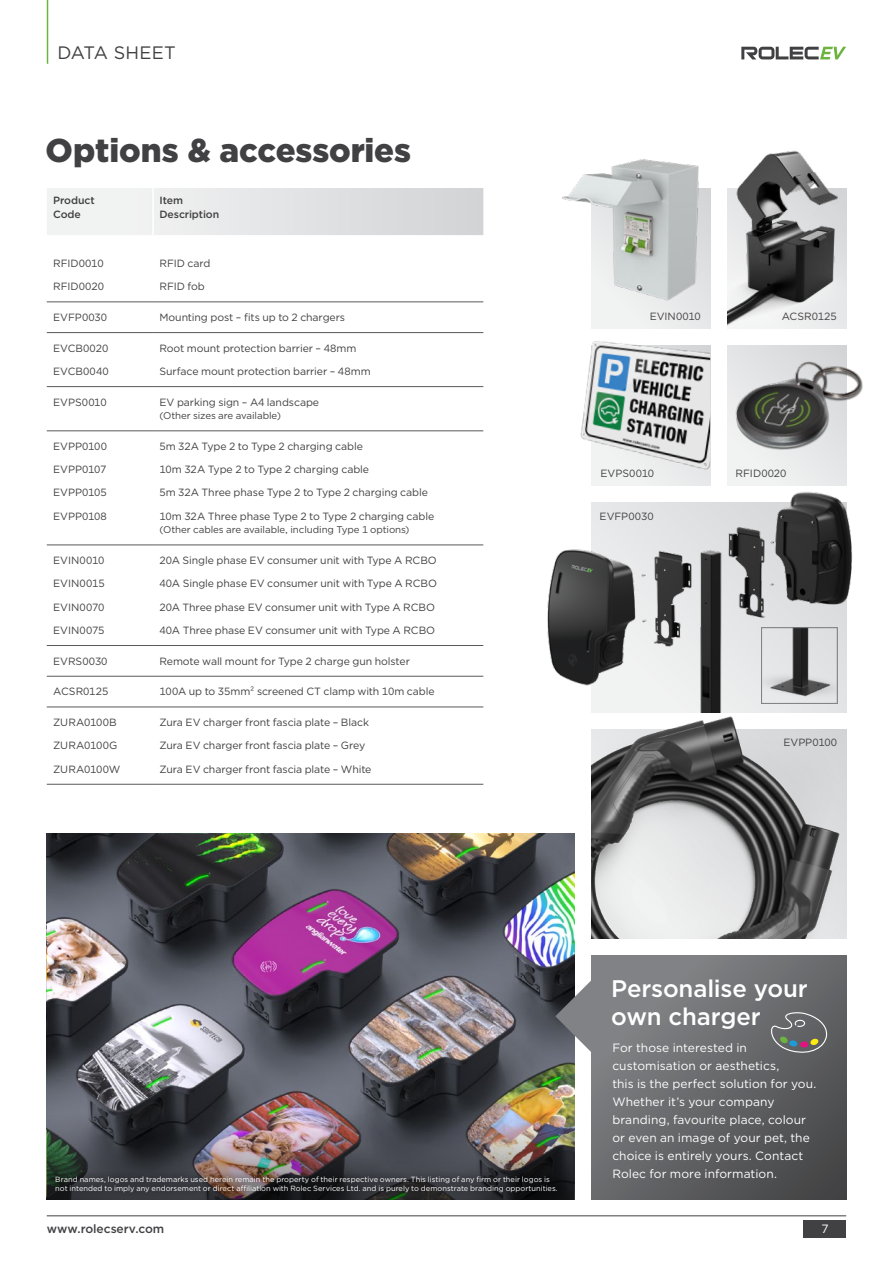
<style>
.page{position:relative;width:893px;height:1263px;background:#fff}
.page>*{position:absolute;margin:0;border:0;box-sizing:border-box;transform-origin:0 0}
.t1{font:900 33px "Gotham";letter-spacing:-.005em;color:#414042}
.t2{font:500 24px/28.5px "Gotham";letter-spacing:-.005em;color:#fff}
.t3{font:18px "Gotham";letter-spacing:.005em;color:#414042}
.t4{font:12px/18px "Gotham";letter-spacing:.005em;color:#fff}
.t5{font:500 12px "Gotham";letter-spacing:-.005em;color:#414042}
.t6{font:10.5px "Gotham";letter-spacing:-.01em;color:#414042}
.t7{font:500 10.5px/14.2px "Gotham";letter-spacing:-.01em;color:#414042}
.t8{font:10.5px "Gotham";letter-spacing:.01em;color:#414042}
.t9{font:9.75px "Gotham";letter-spacing:-.005em;color:#414042}
.t10{font:7.5px/9px "Gotham";color:#fff}
</style>
<div class="page">
<img style="left:327px;top:833px;width:247px;height:280px">
<svg style="left:591px;top:956px;width:255px;height:243px;background:#656669"></svg>
<img style="left:47px;top:833px;width:280px;height:280px">
<div style="left:591px;top:188px;width:119px;height:140px;background:#efeff0"></div>
<svg style="left:555px;top:972px;width:89px;height:89px;background:#7c7e81"></svg>
<img style="left:47px;top:1113px;width:527px;height:86px">
<hr style="left:47px;top:0;width:1px;height:64px;background:#6cb33f">
<hr style="left:47px;top:1215px;width:799px;height:1px;background:#414042">
<div style="left:804px;top:1220px;width:42px;height:18px;background:#414042"></div>
<svg style="left:741px;top:47px;width:105px;height:12px"></svg>
<svg style="left:47px;top:188px;width:436px;height:47px"></svg>
<hr style="left:152px;top:188px;width:2px;height:47px;background:#fff">
<hr style="left:47px;top:302px;width:106px;height:1px;background:#58595b">
<hr style="left:153px;top:302px;width:330px;height:1px;background:#58595b">
<hr style="left:47px;top:332px;width:106px;height:1px;background:#58595b">
<hr style="left:153px;top:332px;width:330px;height:1px;background:#58595b">
<hr style="left:47px;top:386px;width:106px;height:1px;background:#58595b">
<hr style="left:153px;top:386px;width:330px;height:1px;background:#58595b">
<hr style="left:47px;top:431px;width:106px;height:1px;background:#58595b">
<hr style="left:153px;top:431px;width:330px;height:1px;background:#58595b">
<hr style="left:47px;top:545px;width:106px;height:1px;background:#58595b">
<hr style="left:153px;top:545px;width:330px;height:1px;background:#58595b">
<hr style="left:47px;top:645px;width:106px;height:1px;background:#58595b">
<hr style="left:153px;top:645px;width:330px;height:1px;background:#58595b">
<hr style="left:47px;top:676px;width:106px;height:1px;background:#58595b">
<hr style="left:153px;top:676px;width:330px;height:1px;background:#58595b">
<hr style="left:47px;top:707px;width:106px;height:1px;background:#58595b">
<hr style="left:153px;top:707px;width:330px;height:1px;background:#58595b">
<hr style="left:47px;top:784px;width:106px;height:1px;background:#58595b">
<hr style="left:153px;top:784px;width:330px;height:1px;background:#58595b">
<img style="left:727px;top:345px;width:136px;height:88px">
<img style="left:581px;top:341px;width:129px;height:92px">
<div style="left:49px;top:1169px;width:514px;height:29px;background:#000;opacity:.75"></div>
<svg style="left:767px;top:1012px;width:62px;height:45px;background:#707170"></svg>
<img style="left:727px;top:150px;width:119px;height:178px">
<img style="left:562px;top:159px;width:148px;height:153px">
<img style="left:547px;top:433px;width:306px;height:279px">
<img style="left:763px;top:629px;width:73px;height:73px">
<div style="left:761px;top:627px;width:77px;height:77px;border:1px solid #808285"></div>
<img style="left:591px;top:712px;width:255px;height:227px">
<h3 class="t3" style="left:57px;top:42px;width:120px">DATA SHEET</h3>
<h1 class="t1" style="left:46px;top:128px;width:367px">Options &amp; accessories</h1>
<p class="t7" style="left:53px;top:193px;width:43px">Product<br>Code</p>
<p class="t7" style="left:159px;top:193px;width:61px">Item<br>Description</p>
<p class="t6" style="left:53px;top:256px;width:52px">RFID0010</p>
<p class="t6" style="left:159px;top:256px;width:53px">RFID card</p>
<p class="t6" style="left:53px;top:280px;width:52px">RFID0020</p>
<p class="t6" style="left:159px;top:280px;width:47px">RFID fob</p>
<p class="t6" style="left:53px;top:310px;width:56px">EVFP0030</p>
<p class="t6" style="left:159px;top:310px;width:187px">Mounting post – fits up to 2 chargers</p>
<p class="t6" style="left:53px;top:341px;width:57px">EVCB0020</p>
<p class="t6" style="left:159px;top:341px;width:198px">Root mount protection barrier – 48mm</p>
<p class="t8" style="left:53px;top:364px;width:57px">EVCB0040</p>
<p class="t6" style="left:159px;top:364px;width:213px">Surface mount protection barrier – 48mm</p>
<p class="t6" style="left:53px;top:395px;width:55px">EVPS0010</p>
<p class="t6" style="left:159px;top:395px;width:161px">EV parking sign – A4 landscape</p>
<p class="t9" style="left:159px;top:409px;width:123px">(Other sizes are available)</p>
<p class="t6" style="left:53px;top:439px;width:55px">EVPP0100</p>
<p class="t6" style="left:159px;top:439px;width:205px">5m 32A Type 2 to Type 2 charging cable</p>
<p class="t6" style="left:53px;top:463px;width:55px">EVPP0107</p>
<p class="t6" style="left:159px;top:463px;width:211px">10m 32A Type 2 to Type 2 charging cable</p>
<p class="t6" style="left:53px;top:486px;width:55px">EVPP0105</p>
<p class="t6" style="left:159px;top:486px;width:270px">5m 32A Three phase Type 2 to Type 2 charging cable</p>
<p class="t6" style="left:53px;top:509px;width:55px">EVPP0108</p>
<p class="t6" style="left:159px;top:509px;width:276px">10m 32A Three phase Type 2 to Type 2 charging cable</p>
<p class="t9" style="left:159px;top:523px;width:252px">(Other cables are available, including Type 1 options)</p>
<p class="t6" style="left:53px;top:553px;width:53px">EVIN0010</p>
<p class="t6" style="left:159px;top:553px;width:279px">20A Single phase EV consumer unit with Type A RCBO</p>
<p class="t8" style="left:53px;top:577px;width:53px">EVIN0015</p>
<p class="t6" style="left:159px;top:577px;width:279px">40A Single phase EV consumer unit with Type A RCBO</p>
<p class="t6" style="left:53px;top:600px;width:53px">EVIN0070</p>
<p class="t6" style="left:159px;top:600px;width:277px">20A Three phase EV consumer unit with Type A RCBO</p>
<p class="t6" style="left:53px;top:623px;width:53px">EVIN0075</p>
<p class="t6" style="left:159px;top:623px;width:277px">40A Three phase EV consumer unit with Type A RCBO</p>
<p class="t6" style="left:53px;top:654px;width:56px">EVRS0030</p>
<p class="t6" style="left:159px;top:654px;width:252px">Remote wall mount for Type 2 charge gun holster</p>
<p class="t6" style="left:53px;top:685px;width:57px">ACSR0125</p>
<p class="t6" style="left:159px;top:685px;width:277px">100A up to 35mm² screened CT clamp with 10m cable</p>
<p class="t6" style="left:53px;top:715px;width:65px">ZURA0100B</p>
<p class="t6" style="left:159px;top:715px;width:211px">Zura EV charger front fascia plate – Black</p>
<p class="t6" style="left:53px;top:739px;width:66px">ZURA0100G</p>
<p class="t6" style="left:159px;top:739px;width:207px">Zura EV charger front fascia plate – Grey</p>
<p class="t6" style="left:53px;top:762px;width:69px">ZURA0100W</p>
<p class="t6" style="left:159px;top:762px;width:214px">Zura EV charger front fascia plate – White</p>
<p class="t6" style="left:650px;top:309px;width:53px">EVIN0010</p>
<p class="t6" style="left:782px;top:309px;width:57px">ACSR0125</p>
<p class="t6" style="left:600px;top:467px;width:55px">EVPS0010</p>
<p class="t6" style="left:736px;top:467px;width:52px">RFID0020</p>
<p class="t6" style="left:600px;top:509px;width:56px">EVFP0030</p>
<p class="t6" style="left:783px;top:736px;width:55px">EVPP0100</p>
<p class="t10" style="left:55px;top:1174px;width:504px">Brand names, logos and trademarks used herein remain the property of their respective owners. This listing of any firm or their logos is not intended to imply any endorsement or direct affiliation with Rolec Services Ltd. and is purely to demonstrate branding opportunities.</p>
<h2 class="t2" style="left:611px;top:974px;width:198px">Personalise your own charger</h2>
<p class="t4" style="left:612px;top:1038px;width:205px">For those interested in customisation or aesthetics,<br>this is the perfect solution for you.<br>Whether it’s your company branding, favourite place, colour or even an image of your pet, the choice is entirely yours. Contact<br>Rolec for more information.</p>
<p class="t5" style="left:47px;top:1221px;width:119px">www.rolecserv.com</p>
<p class="t4" style="left:821px;top:1219px;width:9px">7</p>
</div>
